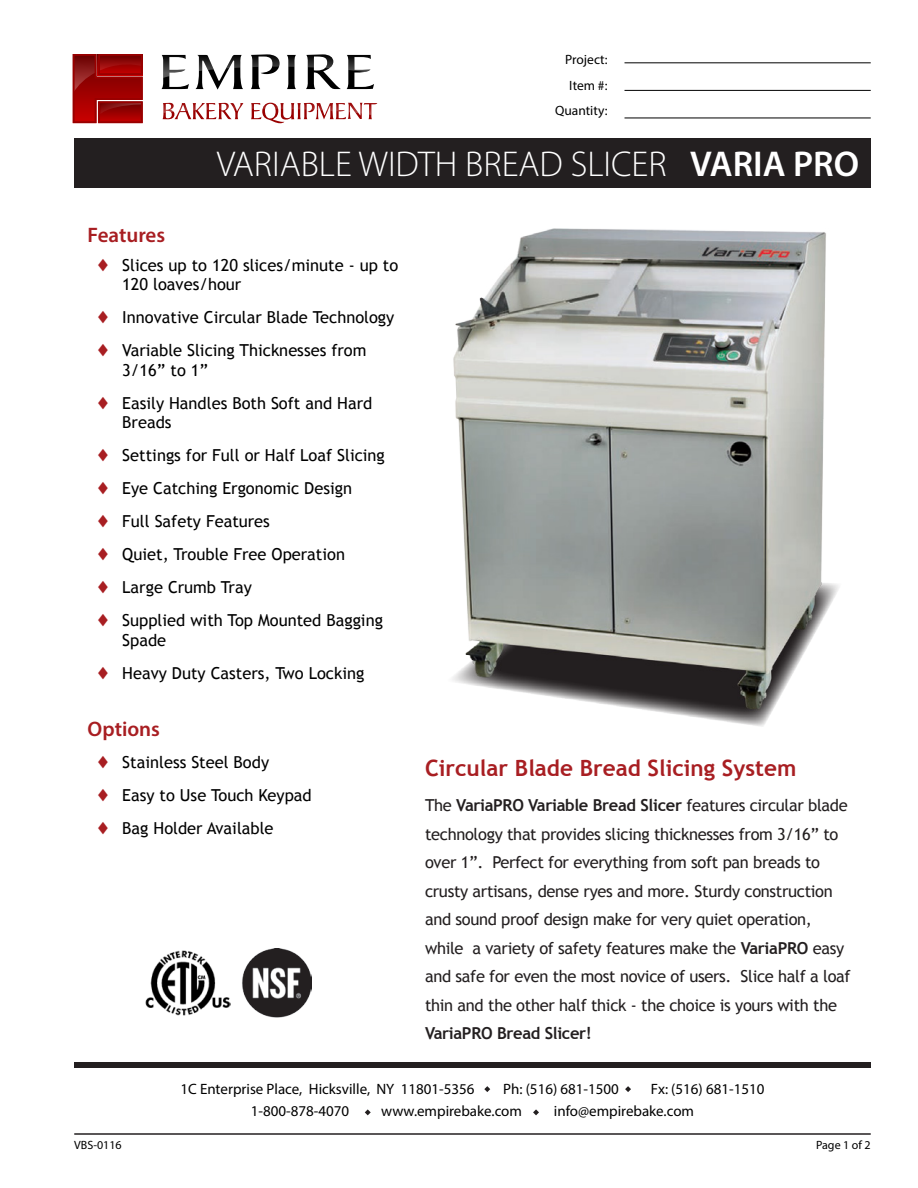
<style>
.page{position:relative;width:918px;height:1188px;background:#fff}
.page>*{position:absolute;margin:0;border:0;box-sizing:border-box;transform-origin:0 0}
.t1{font:300 36px "Myriad Pro";color:#fff}
.t2{font:700 22.5px "Trebuchet MS";color:#a81e22}
.List_Title{font:600 21px "Myriad Pro";color:#a81e22}
.t3{font:16.5px/28.5px "Trebuchet MS";letter-spacing:-.02em;color:#231f20}
.t4{font:16.5px/19.5px "Trebuchet MS";color:#000}
.t5{font:15px "Myriad Pro";color:#000}
.t6{font:13.5px/25.5px "Myriad Pro";color:#000;text-align:right}
.t7{font:12px "Myriad Pro";color:#000}
.s1{font-weight:600}
.s2{color:#a81e22}
.s3{font-weight:700}
</style>
<div class="page">
<hr style="left:74px;top:1133px;width:797px;height:2px;background:#231f20">
<div style="left:74px;top:138px;width:797px;height:49px;background:#231f20"></div>
<div style="left:74px;top:1062px;width:797px;height:6px;background:#231f20"></div>
<svg style="left:484px;top:1086px;width:6px;height:6px"></svg>
<svg style="left:533px;top:1109px;width:6px;height:6px"></svg>
<svg style="left:365px;top:1109px;width:6px;height:6px"></svg>
<svg style="left:625px;top:1086px;width:6px;height:6px"></svg>
<hr style="left:625px;top:63px;width:246px;height:1px;background:#000">
<hr style="left:625px;top:90px;width:246px;height:1px;background:#000">
<hr style="left:625px;top:118px;width:246px;height:1px;background:#000">
<svg style="left:73px;top:54px;width:70px;height:69px;background:#9c0909"></svg>
<svg style="left:163px;top:103px;width:214px;height:20px"></svg>
<svg style="left:161px;top:54px;width:213px;height:36px"></svg>
<img style="left:242px;top:948px;width:69px;height:69px">
<img style="left:145px;top:950px;width:86px;height:66px">
<img style="left:452px;top:228px;width:387px;height:499px">
<p class="t6" style="left:555px;top:47px;width:54px">Project:<br>Item #:<br>Quantity:</p>
<p class="List_Title" style="left:88px;top:222px;width:79px">Features</p>
<p class="t1" style="left:217px;top:142px;width:644px">VARIABLE WIDTH BREAD SLICER <span class="s1">VARIA PRO</span></p>
<p class="t4" style="left:122px;top:255px;width:277px;text-indent:-27px"><span class="s2">♦</span> Slices up to 120 slices/minute - up to<br>120 loaves/hour</p>
<p class="t4" style="left:95px;top:308px;width:301px"><span class="s2">♦</span> Innovative Circular Blade Technology</p>
<p class="t4" style="left:122px;top:341px;width:246px;text-indent:-27px"><span class="s2">♦</span> Variable Slicing Thicknesses from<br>3/16” to 1”</p>
<p class="t4" style="left:122px;top:393px;width:252px;text-indent:-27px"><span class="s2">♦</span> Easily Handles Both Soft and Hard<br>Breads</p>
<p class="t4" style="left:95px;top:446px;width:291px"><span class="s2">♦</span> Settings for Full or Half Loaf Slicing</p>
<p class="t4" style="left:95px;top:479px;width:258px"><span class="s2">♦</span> Eye Catching Ergonomic Design</p>
<p class="t4" style="left:95px;top:512px;width:176px"><span class="s2">♦</span> Full Safety Features</p>
<p class="t4" style="left:95px;top:545px;width:251px"><span class="s2">♦</span> Quiet, Trouble Free Operation</p>
<p class="t4" style="left:95px;top:578px;width:158px"><span class="s2">♦</span> Large Crumb Tray</p>
<p class="t4" style="left:122px;top:611px;width:262px;text-indent:-27px"><span class="s2">♦</span> Supplied with Top Mounted Bagging<br>Spade</p>
<p class="t4" style="left:95px;top:663px;width:271px"><span class="s2">♦</span> Heavy Duty Casters, Two Locking</p>
<p class="List_Title" style="left:88px;top:715px;width:74px">Options</p>
<p class="t4" style="left:95px;top:753px;width:175px"><span class="s2">♦</span> Stainless Steel Body</p>
<p class="t4" style="left:95px;top:786px;width:218px"><span class="s2">♦</span> Easy to Use Touch Keypad</p>
<p class="t4" style="left:95px;top:819px;width:180px"><span class="s2">♦</span> Bag Holder Available</p>
<p class="t2" style="left:425px;top:754px;width:373px">Circular Blade Bread Slicing System</p>
<p class="t3" style="left:425px;top:791px;width:427px">The <span class="s3">VariaPRO Variable Bread Slicer</span> features circular blade technology that provides slicing thicknesses from 3/16” to over 1”. Perfect for everything from soft pan breads to crusty artisans, dense ryes and more. Sturdy construction and sound proof design make for very quiet operation, while a variety of safety features make the <span class="s3">VariaPRO</span> easy and safe for even the most novice of users. Slice half a loaf thin and the other half thick - the choice is yours with the <span class="s3">VariaPRO Bread Slicer!</span></p>
<p class="t7" style="left:74px;top:1137px;width:49px">VBS-0116</p>
<p class="t5" style="left:180px;top:1080px;width:296px">1C Enterprise Place, Hicksville, NY 11801-5356</p>
<p class="t5" style="left:503px;top:1080px;width:117px">Ph: (516) 681-1500</p>
<p class="t5" style="left:651px;top:1080px;width:115px">Fx: (516) 681-1510</p>
<p class="t5" style="left:251px;top:1102px;width:100px">1-800-878-4070</p>
<p class="t5" style="left:381px;top:1102px;width:142px">www.empirebake.com</p>
<p class="t5" style="left:554px;top:1102px;width:142px">info@empirebake.com</p>
<p class="t7" style="left:816px;top:1137px;width:56px">Page 1 of 2</p>
</div>
